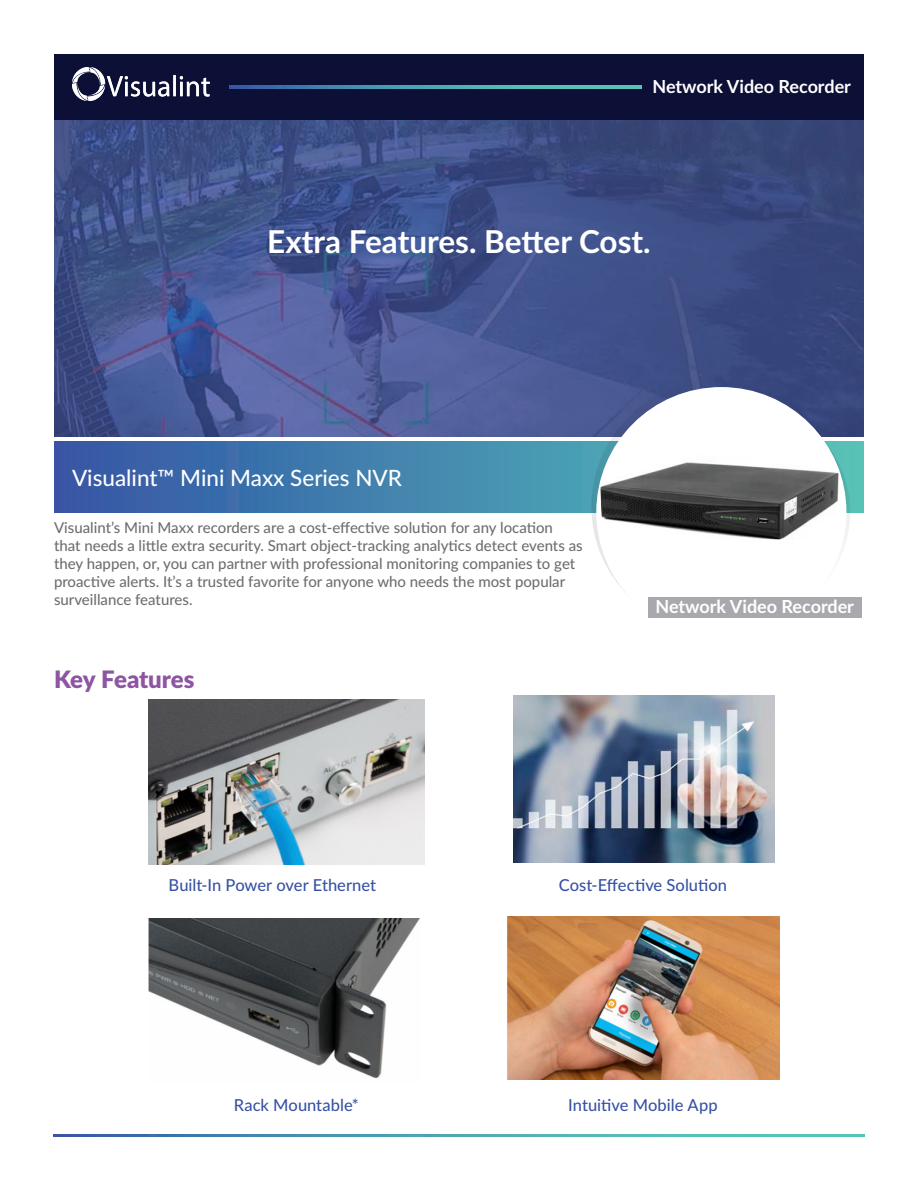
<style>
.page{position:relative;width:918px;height:1188px;background:#fff}
.page>*{position:absolute;margin:0;border:0;box-sizing:border-box;transform-origin:0 0}
.t1{font:700 31.5px "Lato";color:#fff}
.t2{font:900 24px "Lato";letter-spacing:-.005em;color:#8d55a2}
.t3{font:500 22.5px "Lato";color:#fff}
.t4{font:700 18px "Lato";color:#fff}
.t5{font:500 16.5px "Lato";color:#3651a3}
.t6{font:500 15px/18px "Lato";color:#6c6d70}
</style>
<div class="page">
<div style="left:54px;top:54px;width:810px;height:382px;background:#0c0f36"></div>
<img style="left:54px;top:120px;width:810px;height:316px">
<img style="left:148px;top:918px;width:272px;height:160px">
<img style="left:507px;top:916px;width:272px;height:164px">
<img style="left:73px;top:68px;width:137px;height:33px">
<svg style="left:230px;top:86px;width:412px;height:2px"></svg>
<svg style="left:54px;top:441px;width:546px;height:72px;background:#3f7aac"></svg>
<svg style="left:609px;top:387px;width:255px;height:231px"></svg>
<svg style="left:54px;top:1134px;width:810px;height:3px;background:#4c9fb2"></svg>
<div style="left:596px;top:387px;width:250px;height:250px;background:#fff;border-radius:50%"></div>
<div style="left:648px;top:597px;width:213px;height:21px;background:#a8a9ad"></div>
<img style="left:600px;top:438px;width:240px;height:114px">
<img style="left:149px;top:699px;width:275px;height:165px">
<img style="left:513px;top:696px;width:261px;height:166px">
<p class="t4" style="left:652px;top:73px;width:200px">Network Video Recorder</p>
<p class="t1" style="left:267px;top:219px;width:385px">Extra Features. Better Cost.</p>
<p class="t3" style="left:72px;top:462px;width:332px">Visualint™ Mini Maxx Series NVR</p>
<p class="t6" style="left:54px;top:517px;width:530px">Visualint’s Mini Maxx recorders are a cost-effective solution for any location that needs a little extra security. Smart object-tracking analytics detect events as they happen, or, you can partner with professional monitoring companies to get proactive alerts. It’s a trusted favorite for anyone who needs the most popular surveillance features.</p>
<p class="t2" style="left:54px;top:661px;width:142px">Key Features</p>
<p class="t4" style="left:656px;top:593px;width:200px">Network Video Recorder</p>
<p class="t5" style="left:169px;top:873px;width:209px">Built-In Power over Ethernet</p>
<p class="t5" style="left:559px;top:873px;width:170px">Cost-Effective Solution</p>
<p class="t5" style="left:234px;top:1093px;width:127px">Rack Mountable*</p>
<p class="t5" style="left:568px;top:1093px;width:151px">Intuitive Mobile App</p>
</div>
